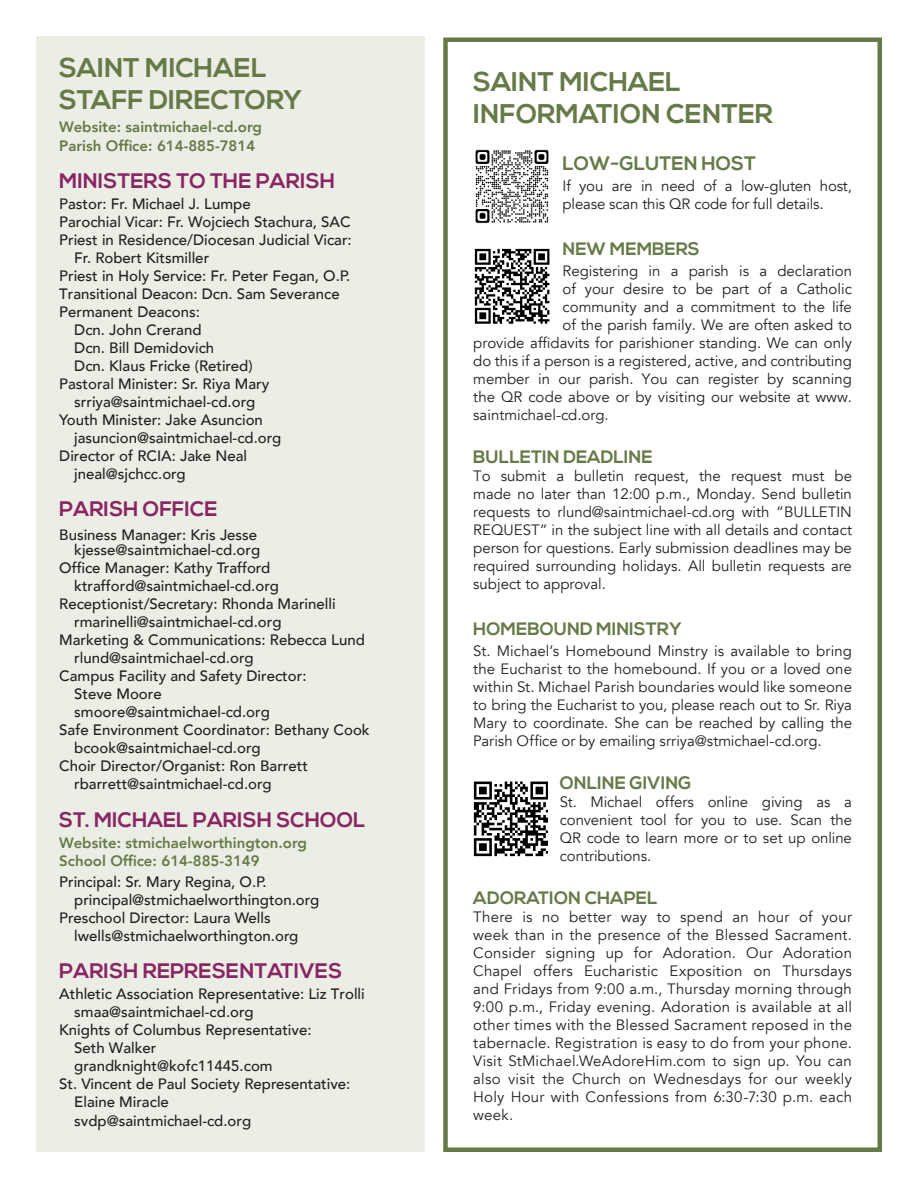
<style>
.page{position:relative;width:918px;height:1188px;background:#fff}
.page>*{position:absolute;margin:0;border:0;box-sizing:border-box;transform-origin:0 0}
.t1{font:700 27px/32.4px "Nexa";color:#667a47}
.t2{font:700 21px "Nexa";color:#8a2564}
.t3{font:700 19.5px "Nexa";color:#667a47}
.t4{font:700 18px "Nexa";color:#667a47}
.t5{font:15px/18px "Avenir";color:#231f20;text-align:justify}
.t6{font:500 15px/18px "Avenir";color:#231f20}
.t7{font:800 15px "Avenir";color:#667a47}
</style>
<div class="page">
<div style="left:37px;top:37px;width:388px;height:1115px;background:#ebeee5"></div>
<img style="left:475px;top:149px;width:74px;height:75px">
<img style="left:474px;top:248px;width:76px;height:76px">
<img style="left:473px;top:781px;width:75px;height:76px">
<div style="left:443px;top:38px;width:439px;height:1114px;border:4px solid #667a47"></div>
<p class="t1" style="left:59px;top:52px;width:244px">SAINT MICHAEL<br>STAFF DIRECTORY</p>
<p class="t7" style="left:59px;top:115px;width:204px">Website: saintmichael-cd.org</p>
<p class="t7" style="left:59px;top:134px;width:198px">Parish Office: 614-885-7814</p>
<p class="t2" style="left:59px;top:169px;width:277px">MINISTERS TO THE PARISH</p>
<p class="t6" style="left:59px;top:194px;width:193px">Pastor: Fr. Michael J. Lumpe</p>
<p class="t6" style="left:59px;top:212px;width:293px">Parochial Vicar: Fr. Wojciech Stachura, SAC</p>
<p class="t6" style="left:59px;top:230px;width:294px">Priest in Residence/Diocesan Judicial Vicar:</p>
<p class="t6" style="left:74px;top:248px;width:136px">Fr. Robert Kitsmiller</p>
<p class="t6" style="left:59px;top:266px;width:292px">Priest in Holy Service: Fr. Peter Fegan, O.P.</p>
<p class="t6" style="left:59px;top:284px;width:282px">Transitional Deacon: Dcn. Sam Severance</p>
<p class="t6" style="left:59px;top:302px;width:142px">Permanent Deacons:</p>
<p class="t6" style="left:74px;top:320px;width:129px">Dcn. John Crerand</p>
<p class="t6" style="left:74px;top:338px;width:142px">Dcn. Bill Demidovich</p>
<p class="t6" style="left:74px;top:356px;width:180px">Dcn. Klaus Fricke (Retired)</p>
<p class="t6" style="left:59px;top:374px;width:211px;text-align:center">Pastoral Minister: Sr. Riya Mary srriya@saintmichael-cd.org</p>
<p class="t6" style="left:74px;top:410px;width:209px;text-indent:-15px">Youth Minister: Jake Asuncion jasuncion@saintmichael-cd.org</p>
<p class="t6" style="left:74px;top:446px;width:174px;text-indent:-15px">Director of RCIA: Jake Neal jneal@sjchcc.org</p>
<p class="t2" style="left:59px;top:497px;width:160px">PARISH OFFICE</p>
<p class="t6" style="left:59px;top:527px;width:202px;line-height:15px;text-align:right">Business Manager: Kris Jesse kjesse@saintmichael-cd.org</p>
<p class="t6" style="left:74px;top:558px;width:206px;text-indent:-15px">Office Manager: Kathy Trafford ktrafford@saintmichael-cd.org</p>
<p class="t6" style="left:74px;top:594px;width:263px;text-indent:-15px">Receptionist/Secretary: Rhonda Marinelli rmarinelli@saintmichael-cd.org</p>
<p class="t6" style="left:74px;top:630px;width:292px;text-indent:-15px">Marketing &amp; Communications: Rebecca Lund rlund@saintmichael-cd.org</p>
<p class="t6" style="left:74px;top:666px;width:234px;text-indent:-15px">Campus Facility and Safety Director:<br>Steve Moore smoore@saintmichael-cd.org</p>
<p class="t6" style="left:74px;top:720px;width:297px;text-indent:-15px">Safe Environment Coordinator: Bethany Cook bcook@saintmichael-cd.org</p>
<p class="t6" style="left:59px;top:756px;width:250px">Choir Director/Organist: Ron Barrett</p>
<p class="t6" style="left:74px;top:774px;width:199px">rbarrett@saintmichael-cd.org</p>
<p class="t2" style="left:59px;top:807px;width:308px">ST. MICHAEL PARISH SCHOOL</p>
<p class="t7" style="left:59px;top:831px;width:249px">Website: stmichaelworthington.org</p>
<p class="t7" style="left:59px;top:849px;width:202px">School Office: 614-885-3149</p>
<p class="t6" style="left:59px;top:872px;width:209px">Principal: Sr. Mary Regina, O.P.</p>
<p class="t6" style="left:74px;top:890px;width:247px">principal@stmichaelworthington.org</p>
<p class="t6" style="left:59px;top:908px;width:213px">Preschool Director: Laura Wells</p>
<p class="t6" style="left:74px;top:926px;width:226px">lwells@stmichaelworthington.org</p>
<p class="t2" style="left:59px;top:958px;width:285px">PARISH REPRESENTATIVES</p>
<p class="t6" style="left:59px;top:984px;width:307px">Athletic Association Representative: Liz Trolli</p>
<p class="t6" style="left:74px;top:1002px;width:181px">smaa@saintmichael-cd.org</p>
<p class="t6" style="left:74px;top:1020px;width:239px;text-indent:-15px">Knights of Columbus Representative:<br>Seth Walker</p>
<p class="t6" style="left:74px;top:1056px;width:200px">grandknight@kofc11445.com</p>
<p class="t6" style="left:59px;top:1074px;width:293px">St. Vincent de Paul Society Representative:</p>
<p class="t6" style="left:74px;top:1092px;width:96px">Elaine Miracle</p>
<p class="t6" style="left:74px;top:1111px;width:179px">svdp@saintmichael-cd.org</p>
<p class="t1" style="left:473px;top:66px;width:209px">SAINT MICHAEL</p>
<p class="t1" style="left:473px;top:99px;width:301px">INFORMATION CENTER</p>
<p class="t3" style="left:563px;top:152px;width:195px">LOW-GLUTEN HOST</p>
<p class="t5" style="left:563px;top:177px;width:291px">If you are in need of a low-gluten host, please scan this QR code for full details.</p>
<p class="t4" style="left:563px;top:238px;width:139px">NEW MEMBERS</p>
<p class="t5" style="left:563px;top:262px;width:291px">Registering in a parish is a declaration</p>
<p class="t5" style="left:563px;top:280px;width:291px">of your desire to be part of a Catholic</p>
<p class="t5" style="left:563px;top:298px;width:291px">community and a commitment to the life</p>
<p class="t5" style="left:563px;top:316px;width:291px">of the parish family. We are often asked to</p>
<p class="t5" style="left:473px;top:334px;width:380px">provide affidavits for parishioner standing. We can only</p>
<p class="t5" style="left:473px;top:352px;width:380px">do this if a person is a registered, active, and contributing</p>
<p class="t5" style="left:473px;top:370px;width:380px">member in our parish. You can register by scanning</p>
<p class="t5" style="left:473px;top:388px;width:380px">the QR code above or by visiting our website at www.</p>
<p class="t5" style="left:473px;top:406px;width:137px">saintmichael-cd.org.</p>
<p class="t4" style="left:473px;top:446px;width:181px">BULLETIN DEADLINE</p>
<p class="t5" style="left:473px;top:467px;width:380px">To submit a bulletin request, the request must be made no later than 12:00 p.m., Monday. Send bulletin requests to rlund@saintmichael-cd.org with “BULLETIN REQUEST” in the subject line with all details and contact person for questions. Early submission deadlines may be required surrounding holidays. All bulletin requests are subject to approval.</p>
<p class="t4" style="left:473px;top:619px;width:210px">HOMEBOUND MINISTRY</p>
<p class="t5" style="left:473px;top:642px;width:380px">St. Michael’s Homebound Minstry is available to bring the Eucharist to the homebound. If you or a loved one within St. Michael Parish boundaries would like someone to bring the Eucharist to you, please reach out to Sr. Riya Mary to coordinate. She can be reached by calling the Parish Office or by emailing srriya@stmichael-cd.org.</p>
<p class="t4" style="left:560px;top:773px;width:133px">ONLINE GIVING</p>
<p class="t5" style="left:560px;top:794px;width:294px">St. Michael offers online giving as a convenient tool for you to use. Scan the QR code to learn more or to set up online contributions.</p>
<p class="t4" style="left:473px;top:887px;width:186px">ADORATION CHAPEL</p>
<p class="t5" style="left:473px;top:908px;width:380px">There is no better way to spend an hour of your week than in the presence of the Blessed Sacrament.<br>Consider signing up for Adoration. Our Adoration Chapel offers Eucharistic Exposition on Thursdays and Fridays from 9:00 a.m., Thursday morning through 9:00 p.m., Friday evening. Adoration is available at all other times with the Blessed Sacrament reposed in the tabernacle. Registration is easy to do from your phone.<br>Visit StMichael.WeAdoreHim.com to sign up. You can also visit the Church on Wednesdays for our weekly Holy Hour with Confessions from 6:30-7:30 p.m. each week.</p>
</div>
